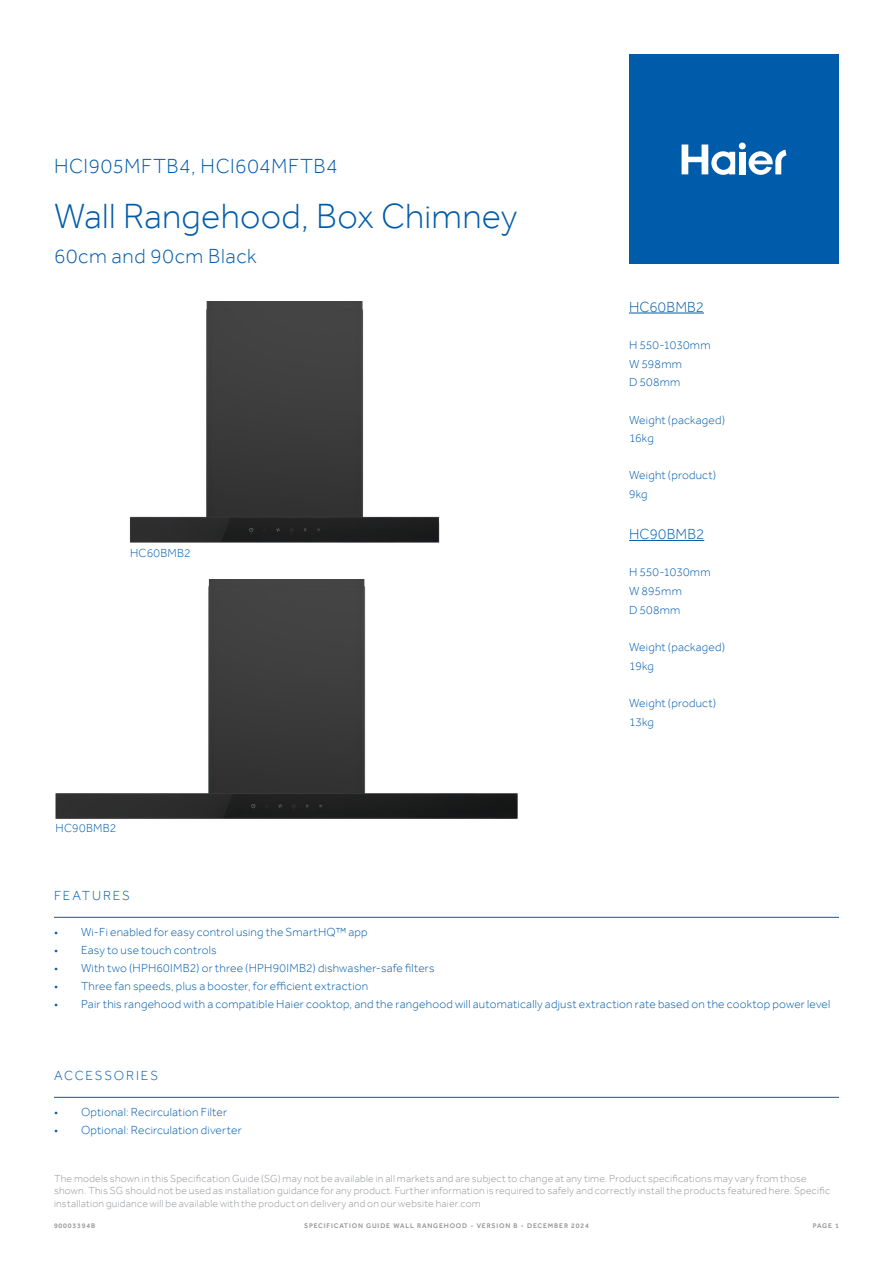
<style>
.page{position:relative;width:893px;height:1263px;background:#fff}
.page>*{position:absolute;margin:0;border:0;box-sizing:border-box;transform-origin:0 0}
.t1{font:300 36px "Effra";letter-spacing:.01em;color:#005baa}
.t2{font:300 21px "Effra";letter-spacing:.025em;color:#005baa}
.t3{font:300 15px "Effra";letter-spacing:.01em;color:#005baa}
.t4{font:300 13.5px "Effra";letter-spacing:.135em;color:#005baa}
.t5{font:300 12px/18.6px "Effra";letter-spacing:.015em;color:#005baa}
.t6{font:300 10.5px/12.6px "Effra";letter-spacing:.025em;color:#939598}
.t7{font:500 6.9px "Effra";letter-spacing:.12em;color:#939598}
</style>
<div class="page">
<div style="left:629px;top:54px;width:210px;height:209px;background:#005baa"></div>
<div style="left:739px;top:152px;width:6px;height:22px;background:#fff"></div>
<div style="left:739px;top:143px;width:7px;height:6px;background:#fff;border-radius:50%"></div>
<svg style="left:682px;top:145px;width:53px;height:30px"></svg>
<svg style="left:749px;top:150px;width:37px;height:25px"></svg>
<hr style="left:629px;top:313px;width:75px;height:1px;background:#005baa">
<hr style="left:629px;top:540px;width:75px;height:1px;background:#005baa">
<hr style="left:54px;top:917px;width:785px;height:1px;background:#005baa">
<img style="left:129px;top:302px;width:311px;height:241px">
<img style="left:55px;top:579px;width:463px;height:240px">
<hr style="left:54px;top:1097px;width:785px;height:1px;background:#005baa">
<h2 class="t2" style="left:54px;top:154px;width:285px">HCI905MFTB4, HCI604MFTB4</h2>
<h1 class="t1" style="left:54px;top:195px;width:465px">Wall Rangehood, Box Chimney</h1>
<h2 class="t2" style="left:54px;top:244px;width:204px">60cm and 90cm Black</h2>
<p class="t5" style="left:130px;top:543px;width:62px">HC60BMB2</p>
<p class="t5" style="left:55px;top:819px;width:62px">HC90BMB2</p>
<p class="t3" style="left:629px;top:298px;width:76px">HC60BMB2</p>
<p class="t5" style="left:629px;top:335px;width:83px">H 550-1030mm<br>W 598mm<br>D 508mm</p>
<p class="t5" style="left:629px;top:410px;width:97px">Weight (packaged)<br>16kg</p>
<p class="t5" style="left:629px;top:466px;width:89px">Weight (product)<br>9kg</p>
<p class="t3" style="left:629px;top:525px;width:77px">HC90BMB2</p>
<p class="t5" style="left:629px;top:563px;width:83px">H 550-1030mm<br>W 895mm<br>D 508mm</p>
<p class="t5" style="left:629px;top:637px;width:97px">Weight (packaged)<br>19kg</p>
<p class="t5" style="left:629px;top:693px;width:89px">Weight (product)<br>13kg</p>
<p class="t4" style="left:54px;top:887px;width:77px">FEATURES</p>
<p class="t5" style="left:54px;top:923px;width:315px">• Wi-Fi enabled for easy control using the SmartHQ™ app</p>
<p class="t5" style="left:54px;top:941px;width:164px">• Easy to use touch controls</p>
<p class="t5" style="left:54px;top:959px;width:382px">• With two (HPH60IMB2) or three (HPH90IMB2) dishwasher-safe filters</p>
<p class="t5" style="left:54px;top:977px;width:316px">• Three fan speeds, plus a booster, for efficient extraction</p>
<p class="t5" style="left:54px;top:995px;width:778px">• Pair this rangehood with a compatible Haier cooktop, and the rangehood will automatically adjust extraction rate based on the cooktop power level</p>
<p class="t4" style="left:54px;top:1067px;width:105px">ACCESSORIES</p>
<p class="t5" style="left:54px;top:1103px;width:175px">• Optional: Recirculation Filter</p>
<p class="t5" style="left:54px;top:1121px;width:189px">• Optional: Recirculation diverter</p>
<p class="t6" style="left:54px;top:1172px;width:778px">The models shown in this Specification Guide (SG) may not be available in all markets and are subject to change at any time. Product specifications may vary from those shown. This SG should not be used as installation guidance for any product. Further information is required to safely and correctly install the products featured here. Specific installation guidance will be available with the product on delivery and on our website haier.com</p>
<p class="t7" style="left:54px;top:1222px;width:43px">90003394B</p>
<p class="t7" style="left:304px;top:1222px;width:286px">SPECIFICATION GUIDE WALL RANGEHOOD - VERSION B - DECEMBER 2024</p>
<p class="t7" style="left:813px;top:1222px;width:28px">PAGE 1</p>
</div>
